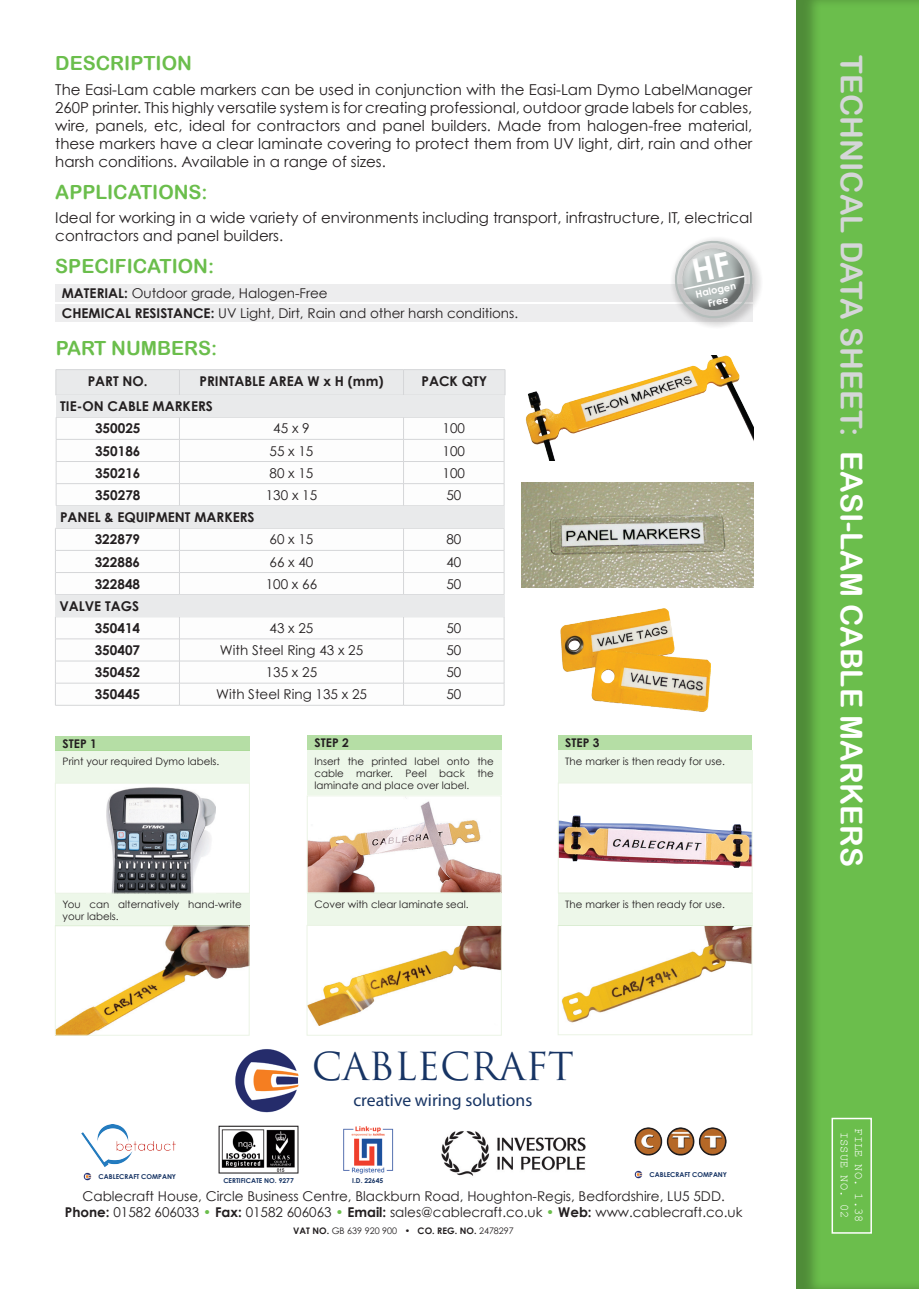
<style>
.page{position:relative;width:919px;height:1289px;background:#fff}
.page>*{position:absolute;margin:0;border:0;box-sizing:border-box;transform-origin:0 0}
.t1{font:37.8px "Trajan";color:#173464}
.t2{font:30px "Arial Rounded MT Bold";color:#fff}
.t3{font:19.5px "Arial Rounded MT Bold";color:#6bbe4c}
.t4{font:17.7px "Myriad Pro";color:#173464}
.t5{font:15px/18px "Century Gothic";color:#231f20;text-align:justify}
.t6{font:13.5px/16.5px "Century Gothic";color:#231f20;text-align:center}
.t7{font:700 13.5px "Century Gothic";color:#231f20}
.t8{font:12px "Courier New";color:#fff}
.t9{font:700 12px "Century Gothic";color:#231f20}
.t10{font:10.2px/12.3px "Century Gothic";color:#231f20;text-align:justify}
.t11{font:700 9.9px/11.9px "Century Gothic";color:#fff;text-align:center}
.t12{font:9px "Century Gothic";color:#231f20}
.t13{font:700 6.75px "Century Gothic";color:#173464}
.s1{font-weight:700}
.s2{color:#6bbe4c}
.s3{color:#d5d6d8}
</style>
<div class="page">
<img style="left:220px;top:1033px;width:93px;height:80px">
<div style="left:219px;top:1030px;width:95px;height:99px;border:3px solid #fff;border-radius:50%"></div>
<svg style="left:84px;top:1172px;width:7px;height:7px"></svg>
<div style="left:82px;top:1170px;width:11px;height:11px;border:1px solid #fff;border-radius:50%"></div>
<img style="left:82px;top:1124px;width:94px;height:43px">
<img style="left:441px;top:1131px;width:145px;height:45px">
<img style="left:343px;top:1126px;width:51px;height:48px">
<img style="left:218px;top:1124px;width:81px;height:50px">
<img style="left:634px;top:1127px;width:93px;height:28px">
<svg style="left:635px;top:1170px;width:6px;height:7px"></svg>
<div style="left:633px;top:1168px;width:10px;height:11px;border:1px solid #fff;border-radius:50%"></div>
<div style="left:558px;top:750px;width:194px;height:32px;background:#edf7e9"></div>
<div style="left:55px;top:750px;width:194px;height:33px;background:#edf7e9"></div>
<div style="left:55px;top:736px;width:194px;height:14px;background:#b5dea5"></div>
<div style="left:307px;top:750px;width:194px;height:45px;background:#edf7e9"></div>
<div style="left:307px;top:735px;width:194px;height:15px;background:#b5dea5"></div>
<img style="left:309px;top:797px;width:190px;height:94px">
<div style="left:307px;top:795px;width:194px;height:98px;border:1px solid #ebf4e5"></div>
<div style="left:558px;top:735px;width:194px;height:15px;background:#b5dea5"></div>
<img style="left:560px;top:815px;width:190px;height:53px">
<div style="left:558px;top:782px;width:194px;height:111px;border:1px solid #ebf4e5"></div>
<img style="left:57px;top:927px;width:190px;height:106px">
<div style="left:55px;top:925px;width:194px;height:110px;border:1px solid #ebf4e5"></div>
<img style="left:561px;top:927px;width:189px;height:96px">
<div style="left:558px;top:925px;width:194px;height:109px;border:1px solid #ebf4e5"></div>
<div style="left:55px;top:893px;width:194px;height:32px;background:#edf7e9"></div>
<div style="left:307px;top:893px;width:194px;height:32px;background:#edf7e9"></div>
<img style="left:309px;top:927px;width:190px;height:98px">
<div style="left:307px;top:925px;width:194px;height:110px;border:1px solid #ebf4e5"></div>
<div style="left:558px;top:893px;width:194px;height:32px;background:#edf7e9"></div>
<img style="left:106px;top:787px;width:109px;height:104px">
<div style="left:55px;top:783px;width:194px;height:110px;border:1px solid #ebf4e5"></div>
<div style="left:794px;top:0;width:124px;height:1288px;background:#231f20;opacity:.3"></div>
<div style="left:831px;top:1117px;width:40px;height:116px;border:2px solid #fff"></div>
<div style="left:55px;top:284px;width:697px;height:17px;background:#ededee"></div>
<div style="left:55px;top:305px;width:697px;height:17px;background:#ededee"></div>
<div style="left:669px;top:235px;width:93px;height:94px;background:#231f20;opacity:.75"></div>
<img style="left:560px;top:609px;width:150px;height:103px">
<img style="left:525px;top:356px;width:228px;height:105px">
<img style="left:521px;top:482px;width:232px;height:105px">
<hr style="left:403px;top:395px;width:102px;height:1px;background:#d5d6d8">
<div style="left:56px;top:369px;width:449px;height:26px;background:#e9eaeb"></div>
<svg style="left:56px;top:417px;width:449px;height:89px"></svg>
<hr style="left:56px;top:483px;width:123px;height:1px;background:#d5d6d8">
<hr style="left:179px;top:483px;width:224px;height:1px;background:#d5d6d8">
<hr style="left:403px;top:483px;width:101px;height:1px;background:#d5d6d8">
<div style="left:56px;top:395px;width:448px;height:22px;background:#e9eaeb"></div>
<hr style="left:403px;top:705px;width:101px;height:1px;background:#d5d6d8">
<hr style="left:55px;top:705px;width:124px;height:1px;background:#d5d6d8">
<hr style="left:179px;top:705px;width:224px;height:1px;background:#d5d6d8">
<svg style="left:55px;top:616px;width:450px;height:89px"></svg>
<hr style="left:55px;top:683px;width:124px;height:1px;background:#d5d6d8">
<hr style="left:179px;top:683px;width:224px;height:1px;background:#d5d6d8">
<hr style="left:403px;top:683px;width:101px;height:1px;background:#d5d6d8">
<svg style="left:55px;top:528px;width:450px;height:66px"></svg>
<hr style="left:55px;top:572px;width:124px;height:1px;background:#d5d6d8">
<hr style="left:179px;top:572px;width:224px;height:1px;background:#d5d6d8">
<hr style="left:403px;top:572px;width:101px;height:1px;background:#d5d6d8">
<div style="left:56px;top:506px;width:448px;height:21px;background:#e9eaeb"></div>
<div style="left:55px;top:594px;width:450px;height:22px;background:#e9eaeb"></div>
<svg style="left:672px;top:238px;width:82px;height:83px"></svg>
<h3 class="t3" style="left:55px;top:51px;width:138px">DESCRIPTION</h3>
<p class="t5" style="left:55px;top:80px;width:698px">The Easi-Lam cable markers can be used in conjunction with the Easi-Lam Dymo LabelManager 260P printer. This highly versatile system is for creating professional, outdoor grade labels for cables, wire, panels, etc, ideal for contractors and panel builders. Made from halogen-free material, these markers have a clear laminate covering to protect them from UV light, dirt, rain and other harsh conditions. Available in a range of sizes.</p>
<h3 class="t3" style="left:55px;top:180px;width:154px">APPLICATIONS:</h3>
<p class="t5" style="left:55px;top:208px;width:698px">Ideal for working in a wide variety of environments including transport, infrastructure, IT, electrical contractors and panel builders.</p>
<h3 class="t3" style="left:55px;top:254px;width:160px">SPECIFICATION:</h3>
<p class="t6" style="left:62px;top:283px;width:458px;line-height:20.1px;text-align:left"><span class="s1">MATERIAL:</span> Outdoor grade, Halogen-Free<br><span class="s1">CHEMICAL RESISTANCE:</span> UV Light, Dirt, Rain and other harsh conditions.</p>
<p class="t11" style="left:694px;top:288px;width:42px;rotate:-12deg">Halogen<br>Free</p>
<h3 class="t3" style="left:56px;top:337px;width:163px">PART NUMBERS:</h3>
<p class="t7" style="left:88px;top:372px;width:61px">PART NO.</p>
<p class="t7" style="left:199px;top:372px;width:185px">PRINTABLE AREA W x H (mm)</p>
<p class="t7" style="left:421px;top:372px;width:67px">PACK QTY</p>
<p class="t7" style="left:95px;top:420px;width:47px">350025</p>
<p class="t6" style="left:273px;top:420px;width:38px">45 x 9</p>
<p class="t6" style="left:442px;top:420px;width:24px">100</p>
<p class="t7" style="left:95px;top:442px;width:47px">350186</p>
<p class="t6" style="left:269px;top:442px;width:45px">55 x 15</p>
<p class="t6" style="left:442px;top:442px;width:24px">100</p>
<p class="t7" style="left:95px;top:464px;width:47px">350216</p>
<p class="t6" style="left:269px;top:464px;width:45px">80 x 15</p>
<p class="t6" style="left:442px;top:464px;width:24px">100</p>
<p class="t7" style="left:95px;top:486px;width:47px">350278</p>
<p class="t6" style="left:266px;top:486px;width:53px">130 x 15</p>
<p class="t6" style="left:446px;top:486px;width:16px">50</p>
<p class="t7" style="left:60px;top:398px;width:154px">TIE-ON CABLE MARKERS</p>
<p class="t7" style="left:60px;top:508px;width:196px">PANEL &amp; EQUIPMENT MARKERS</p>
<p class="t7" style="left:95px;top:531px;width:47px">322879</p>
<p class="t6" style="left:269px;top:531px;width:45px">60 x 15</p>
<p class="t6" style="left:446px;top:531px;width:16px">80</p>
<p class="t7" style="left:95px;top:553px;width:47px">322886</p>
<p class="t6" style="left:269px;top:553px;width:45px">66 x 40</p>
<p class="t6" style="left:446px;top:553px;width:16px">40</p>
<p class="t7" style="left:95px;top:575px;width:47px">322848</p>
<p class="t6" style="left:266px;top:575px;width:53px">100 x 66</p>
<p class="t6" style="left:446px;top:575px;width:16px">50</p>
<p class="t7" style="left:59px;top:597px;width:81px">VALVE TAGS</p>
<p class="t7" style="left:95px;top:619px;width:47px">350414</p>
<p class="t6" style="left:269px;top:619px;width:45px">43 x 25</p>
<p class="t6" style="left:446px;top:619px;width:16px">50</p>
<p class="t7" style="left:95px;top:641px;width:47px">350407</p>
<p class="t6" style="left:220px;top:641px;width:145px">With Steel Ring 43 x 25</p>
<p class="t6" style="left:446px;top:641px;width:16px">50</p>
<p class="t7" style="left:95px;top:663px;width:47px">350452</p>
<p class="t6" style="left:266px;top:663px;width:53px">135 x 25</p>
<p class="t6" style="left:446px;top:663px;width:16px">50</p>
<p class="t7" style="left:95px;top:686px;width:47px">350445</p>
<p class="t6" style="left:216px;top:686px;width:152px">With Steel Ring 135 x 25</p>
<p class="t6" style="left:446px;top:686px;width:16px">50</p>
<p class="t9" style="left:63px;top:735px;width:36px">STEP 1</p>
<p class="t10" style="left:63px;top:755px;width:158px">Print your required Dymo labels.</p>
<p class="t9" style="left:314px;top:735px;width:36px">STEP 2</p>
<p class="t9" style="left:565px;top:735px;width:36px">STEP 3</p>
<p class="t10" style="left:565px;top:755px;width:161px">The marker is then ready for use.</p>
<p class="t10" style="left:314px;top:755px;width:181px">Insert the printed label onto the cable marker. Peel back the laminate and place over label.</p>
<p class="t10" style="left:63px;top:897px;width:181px">You can alternatively hand-write your labels.</p>
<p class="t10" style="left:314px;top:897px;width:156px">Cover with clear laminate seal.</p>
<p class="t10" style="left:565px;top:897px;width:161px">The marker is then ready for use.</p>
<p class="t13" style="left:99px;top:1171px;width:79px">CABLECRAFT COMPANY</p>
<h1 class="t1" style="left:312px;top:1043px;width:264px">CABLECRAFT</h1>
<p class="t4" style="left:353px;top:1088px;width:180px">creative wiring solutions</p>
<p class="t13" style="left:223px;top:1175px;width:72px">CERTIFICATE NO. 9277</p>
<p class="t13" style="left:352px;top:1175px;width:33px">I.D. 22645</p>
<p class="t13" style="left:649px;top:1170px;width:79px">CABLECRAFT COMPANY</p>
<p class="t6" style="left:65px;top:1187px;width:679px">Cablecraft House, Circle Business Centre, Blackburn Road, Houghton-Regis, Bedfordshire, LU5 5DD.<br><span class="s1">Phone:</span> 01582 606033 <span class="s2">•</span> <span class="s1">Fax:</span> 01582 606063 <span class="s2">•</span> <span class="s1">Email:</span> sales@cablecraft.co.uk <span class="s2">•</span> <span class="s1">Web:</span> www.cablecraft.co.uk</p>
<p class="t12" style="left:293px;top:1224px;width:222px"><span class="s1">VAT NO.</span> GB 639 920 900 • <span class="s1">CO. REG. NO.</span> 2478297</p>
<h2 class="t2" style="left:869px;top:55px;width:813px;rotate:90deg"><span class="s3">TECHNICAL DATA SHEET:</span> EASI-LAM CABLE MARKERS</h2>
<p class="t8" style="left:852px;top:1132px;width:88px;rotate:90deg">ISSUE NO. 02</p>
<p class="t8" style="left:866px;top:1128px;width:95px;rotate:90deg">FILE NO. 1.38</p>
</div>
